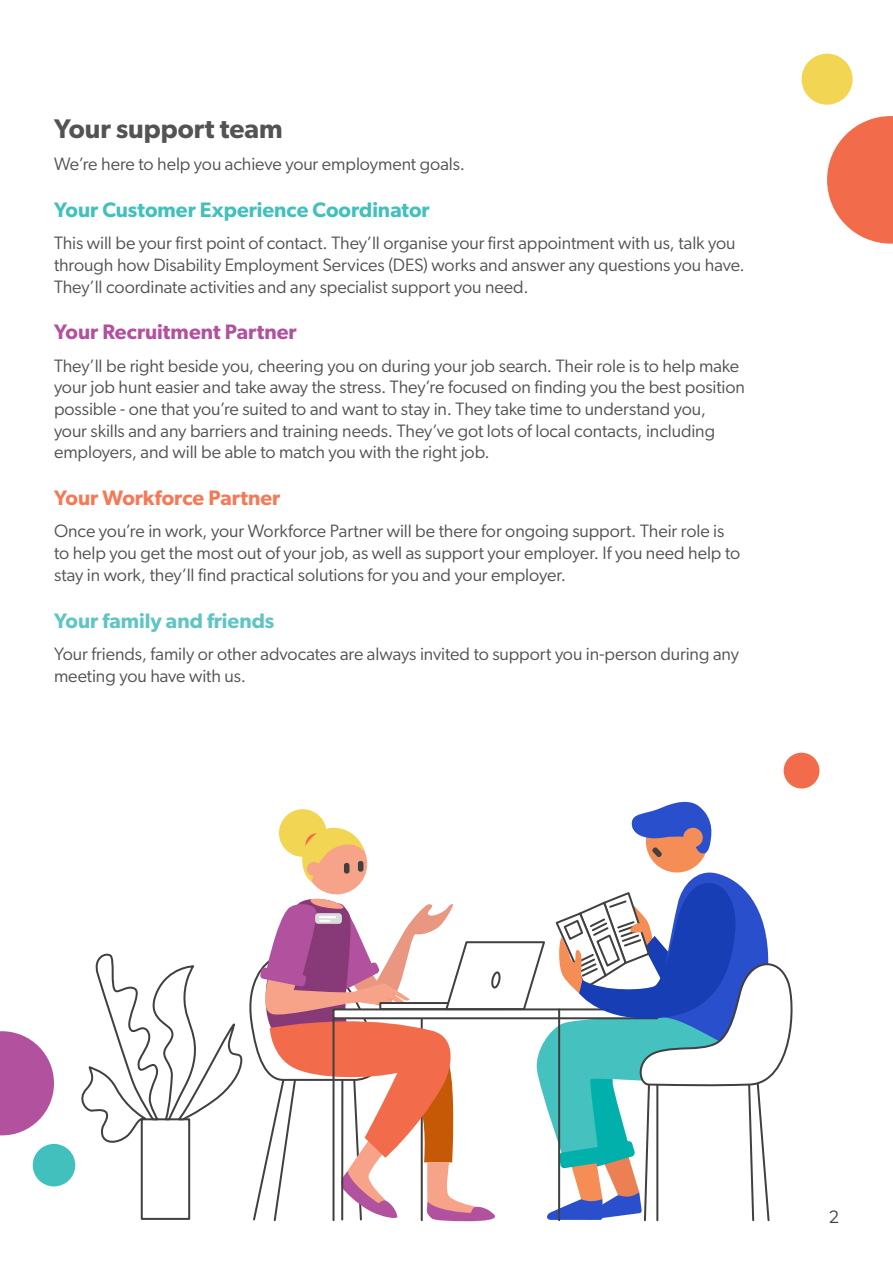
<style>
.page{position:relative;width:893px;height:1263px;background:#fff}
.page>*{position:absolute;margin:0;border:0;box-sizing:border-box;transform-origin:0 0}
.t1{font:600 27px "Gibson";color:#535354}
.t2{font:600 21px "Gibson";color:#42c0bd}
.t3{font:600 21px "Gibson";color:#b2519f}
.t4{font:600 21px "Gibson";color:#f47a57}
.t5{font:600 21px "Gibson";color:#5fc5c3}
.t6{font:18px/21.6px "Gibson";letter-spacing:-.005em;color:#535354}
.Body{font:18px "Gibson";color:#434143}
</style>
<div class="page">
<svg style="left:827px;top:116px;width:66px;height:128px"></svg>
<div style="left:801px;top:54px;width:52px;height:51px;background:#f2d653;border-radius:50%"></div>
<div style="left:33px;top:1144px;width:42px;height:42px;background:#42c0bd;border-radius:50%"></div>
<svg style="left:0;top:1031px;width:54px;height:104px"></svg>
<div style="left:784px;top:753px;width:35px;height:35px;background:#f26b4a;border-radius:50%"></div>
<svg style="left:75px;top:801px;width:718px;height:421px"></svg>
<p class="t1" style="left:54px;top:112px;width:230px">Your support team</p>
<p class="t6" style="left:54px;top:153px;width:412px">We’re here to help you achieve your employment goals.</p>
<p class="t2" style="left:54px;top:197px;width:377px">Your Customer Experience Coordinator</p>
<p class="t6" style="left:54px;top:232px;width:692px">This will be your first point of contact. They’ll organise your first appointment with us, talk you through how Disability Employment Services (DES) works and answer any questions you have.<br>They’ll coordinate activities and any specialist support you need.</p>
<p class="t3" style="left:54px;top:320px;width:244px">Your Recruitment Partner</p>
<p class="t6" style="left:54px;top:355px;width:692px">They’ll be right beside you, cheering you on during your job search. Their role is to help make your job hunt easier and take away the stress. They’re focused on finding you the best position possible - one that you’re suited to and want to stay in. They take time to understand you,<br>your skills and any barriers and training needs. They’ve got lots of local contacts, including employers, and will be able to match you with the right job.</p>
<p class="t4" style="left:54px;top:485px;width:228px">Your Workforce Partner</p>
<p class="t6" style="left:54px;top:520px;width:688px">Once you’re in work, your Workforce Partner will be there for ongoing support. Their role is to help you get the most out of your job, as well as support your employer. If you need help to stay in work, they’ll find practical solutions for you and your employer.</p>
<p class="t5" style="left:54px;top:608px;width:222px">Your family and friends</p>
<p class="t6" style="left:54px;top:643px;width:686px">Your friends, family or other advocates are always invited to support you in-person during any meeting you have with us.</p>
<p class="Body" style="left:829px;top:1206px;width:12px">2</p>
</div>
